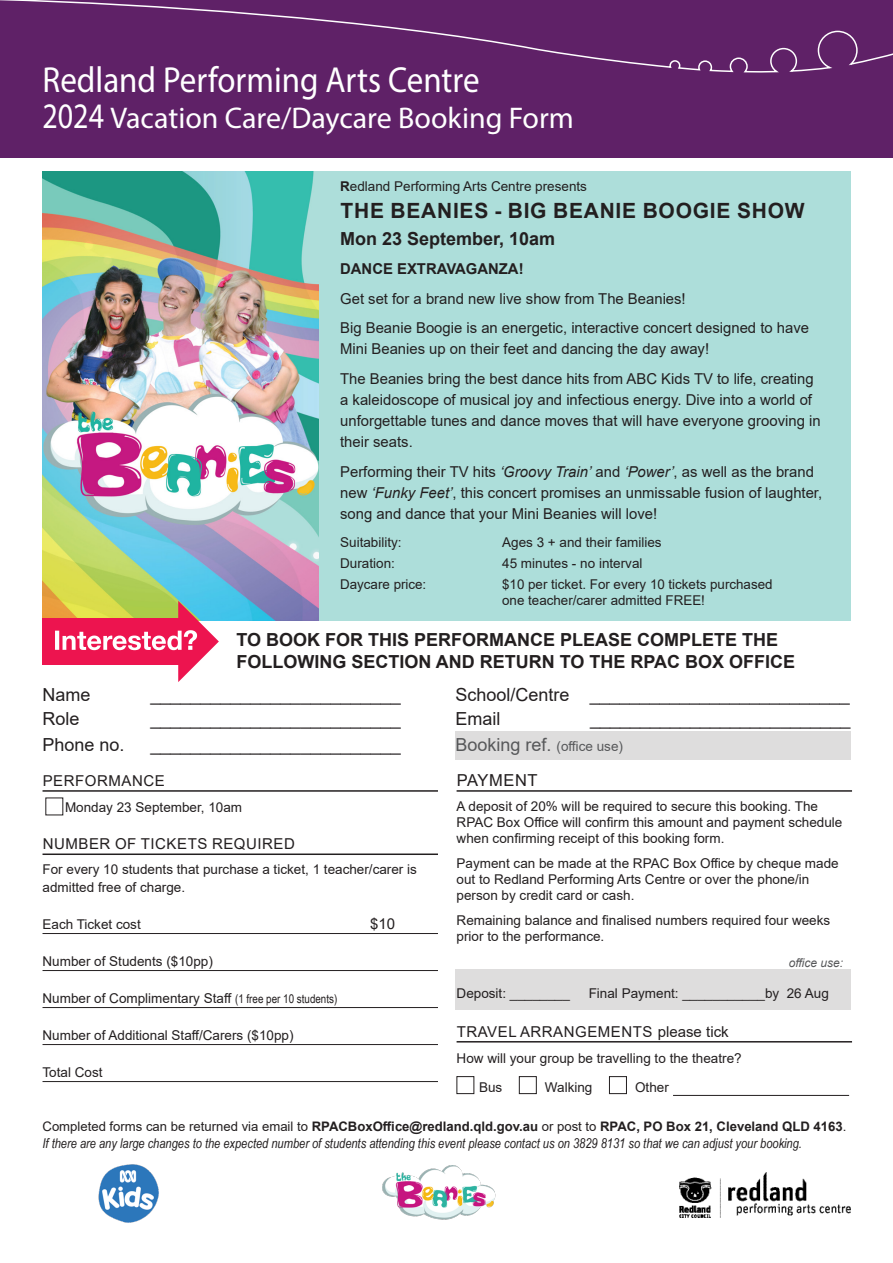
<style>
.page{position:relative;width:893px;height:1263px;background:#fff}
.page>*{position:absolute;margin:0;border:0;box-sizing:border-box;transform-origin:0 0}
.t1{font:36.3px "Myriad Pro";color:#fff;scale:.91 1}
.t2{font:30px "Myriad Pro";color:#fff}
.t3{font:700 21px "Arial";letter-spacing:.035em;color:#231f20}
.t4{font:18px "Arial";color:#231f20}
.t5{font:700 18px/21.6px "Arial";color:#231f20}
.t6{font:18px "Arial";color:#57585a}
.t7{font:16.5px "Arial";letter-spacing:.035em;color:#231f20}
.t8{font:15px/21px "Arial";color:#231f20}
.t9{font:15px "Arial";letter-spacing:.035em;color:#231f20}
.t10{font:700 15px "Arial";color:#231f20}
.t11{font:13.5px/16.2px "Arial";color:#231f20}
.t12{font:italic 13.5px "Arial Narrow";color:#231f20}
.t13{font:700 13.2px "Arial";color:#231f20}
.t14{font:italic 12px "Arial";color:#57585a}
.s1{font-size:36px}
.s2{font-weight:700}
.s3{font-style:italic}
.s4{font-size:13.5px}
.s5{font-family:"Arial Narrow";font-size:12px}
.s6{font-weight:400}
</style>
<div class="page">
<div style="left:455px;top:731px;width:395px;height:29px;background:#dedddd"></div>
<div style="left:455px;top:969px;width:395px;height:41px;background:#dedddd"></div>
<div style="left:319px;top:171px;width:531px;height:450px;background:#addeda"></div>
<img style="left:43px;top:171px;width:276px;height:450px">
<hr style="left:43px;top:790px;width:395px;height:2px;background:#231f20">
<hr style="left:43px;top:853px;width:395px;height:2px;background:#231f20">
<hr style="left:43px;top:933px;width:395px;height:1px;background:#231f20">
<hr style="left:43px;top:970px;width:395px;height:1px;background:#231f20">
<hr style="left:43px;top:1007px;width:395px;height:1px;background:#231f20">
<hr style="left:43px;top:1044px;width:395px;height:1px;background:#231f20">
<hr style="left:43px;top:1081px;width:395px;height:1px;background:#231f20">
<hr style="left:457px;top:790px;width:395px;height:2px;background:#231f20">
<hr style="left:457px;top:1041px;width:395px;height:1px;background:#231f20">
<hr style="left:673px;top:1095px;width:176px;height:1px;background:#231f20">
<div style="left:457px;top:1076px;width:17px;height:18px;border:1px solid #231f20"></div>
<div style="left:519px;top:1076px;width:18px;height:18px;border:1px solid #231f20"></div>
<div style="left:609px;top:1076px;width:18px;height:18px;border:1px solid #231f20"></div>
<div style="left:43px;top:619px;width:142px;height:46px;background:#ed144f"></div>
<svg style="left:55px;top:601px;width:164px;height:81px"></svg>
<div style="left:0;top:0;width:893px;height:158px;background:#5f2167"></div>
<svg style="left:0;top:0;width:893px;height:73px"></svg>
<img style="left:680px;top:1172px;width:170px;height:46px">
<img style="left:382px;top:1165px;width:114px;height:55px">
<img style="left:98px;top:1164px;width:61px;height:59px">
<p class="t1" style="left:43px;top:57px;width:482px">Redland Performing Arts Centre</p>
<p class="t2" style="left:43px;top:99px;width:533px"><span class="s1">2024</span> Vacation Care/Daycare Booking Form</p>
<p class="t11" style="left:340px;top:178px;width:248px"><span class="s2">R</span>edland Performing Arts Centre presents</p>
<p class="t3" style="left:341px;top:196px;width:465px">THE BEANIES - BIG BEANIE BOOGIE SHOW</p>
<p class="t5" style="left:340px;top:228px;width:217px">Mon 23 September, 10am</p>
<p class="t10" style="left:340px;top:259px;width:185px">DANCE EXTRAVAGANZA!</p>
<p class="t8" style="left:340px;top:288px;width:347px">Get set for a brand new live show from The Beanies!</p>
<p class="t8" style="left:340px;top:318px;width:470px">Big Beanie Boogie is an energetic, interactive concert designed to have<br>Mini Beanies up on their feet and dancing the day away!</p>
<p class="t8" style="left:340px;top:368px;width:482px">The Beanies bring the best dance hits from ABC Kids TV to life, creating a kaleidoscope of musical joy and infectious energy. Dive into a world of unforgettable tunes and dance moves that will have everyone grooving in their seats.</p>
<p class="t8" style="left:340px;top:461px;width:483px">Performing their TV hits <span class="s3">‘Groovy Train’</span> and <span class="s3">‘Power’</span>, as well as the brand new <span class="s3">‘Funky Feet’</span>, this concert promises an unmissable fusion of laughter, song and dance that your Mini Beanies will love!</p>
<p class="t11" style="left:340px;top:534px;width:63px">Suitability:</p>
<p class="t11" style="left:502px;top:534px;width:161px">Ages 3 + and their families</p>
<p class="t11" style="left:340px;top:555px;width:56px">Duration:</p>
<p class="t11" style="left:502px;top:555px;width:142px">45 minutes - no interval</p>
<p class="t11" style="left:340px;top:576px;width:88px">Daycare price:</p>
<p class="t11" style="left:502px;top:576px;width:272px">$10 per ticket. For every 10 tickets purchased</p>
<p class="t11" style="left:502px;top:592px;width:204px">one teacher/carer admitted FREE!</p>
<p class="t5" style="left:236px;top:629px;width:560px">TO BOOK FOR THIS PERFORMANCE PLEASE COMPLETE THE<br>FOLLOWING SECTION AND RETURN TO THE RPAC BOX OFFICE</p>
<p class="t4" style="left:43px;top:683px;width:50px">Name</p>
<p class="t4" style="left:151px;top:683px;width:252px">_________________________</p>
<p class="t4" style="left:456px;top:683px;width:396px">School/Centre __________________________</p>
<p class="t4" style="left:43px;top:706px;width:39px">Role</p>
<p class="t4" style="left:456px;top:706px;width:46px">Email</p>
<p class="t4" style="left:151px;top:706px;width:252px">_________________________</p>
<p class="t4" style="left:590px;top:706px;width:262px">__________________________</p>
<p class="t4" style="left:43px;top:732px;width:84px">Phone no.</p>
<p class="t4" style="left:151px;top:732px;width:252px">_________________________</p>
<p class="t6" style="left:456px;top:732px;width:169px">Booking ref. <span class="s4">(office use)</span></p>
<p class="t9" style="left:43px;top:770px;width:123px">PERFORMANCE</p>
<p class="t11" style="left:65px;top:799px;width:179px">Monday 23 September, 10am</p>
<p class="t9" style="left:43px;top:834px;width:254px">NUMBER OF TICKETS REQUIRED</p>
<p class="t11" style="left:43px;top:860px;width:376px;line-height:18px">For every 10 students that purchase a ticket, 1 teacher/carer is admitted free of charge.</p>
<p class="t11" style="left:43px;top:916px;width:100px">Each Ticket cost</p>
<p class="t8" style="left:370px;top:913px;width:27px">$10</p>
<p class="t11" style="left:43px;top:953px;width:172px">Number of Students ($10pp)</p>
<p class="t11" style="left:43px;top:990px;width:296px">Number of Complimentary Staff <span class="s5">(1 free per 10 students)</span></p>
<p class="t11" style="left:43px;top:1027px;width:253px">Number of Additional Staff/Carers ($10pp)</p>
<p class="t11" style="left:43px;top:1064px;width:62px">Total Cost</p>
<p class="t7" style="left:457px;top:769px;width:82px">PAYMENT</p>
<p class="t11" style="left:457px;top:798px;width:387px">A deposit of 20% will be required to secure this booking. The<br>RPAC Box Office will confirm this amount and payment schedule when confirming receipt of this booking form.</p>
<p class="t11" style="left:457px;top:855px;width:384px">Payment can be made at the RPAC Box Office by cheque made out to Redland Performing Arts Centre or over the phone/in person by credit card or cash.</p>
<p class="t11" style="left:457px;top:912px;width:375px">Remaining balance and finalised numbers required four weeks prior to the performance.</p>
<p class="t14" style="left:789px;top:955px;width:56px">office use:</p>
<p class="t11" style="left:457px;top:985px;width:115px">Deposit: ________</p>
<p class="t11" style="left:589px;top:985px;width:242px">Final Payment: ___________by 26 Aug</p>
<p class="t9" style="left:457px;top:1021px;width:273px">TRAVEL ARRANGEMENTS please tick</p>
<p class="t11" style="left:457px;top:1050px;width:287px">How will your group be travelling to the theatre?</p>
<p class="t11" style="left:479px;top:1079px;width:25px">Bus</p>
<p class="t11" style="left:545px;top:1079px;width:49px">Walking</p>
<p class="t11" style="left:635px;top:1079px;width:35px">Other</p>
<p class="t13" style="left:43px;top:1117px;width:805px"><span class="s6">Completed forms can be returned via email to</span> RPACBoxOffice@redland.qld.gov.au <span class="s6">or post to</span> RPAC, PO Box 21, Cleveland QLD 4163<span class="s6">.</span></p>
<p class="t12" style="left:43px;top:1134px;width:761px">If there are any large changes to the expected number of students attending this event please contact us on 3829 8131 so that we can adjust your booking.</p>
</div>
